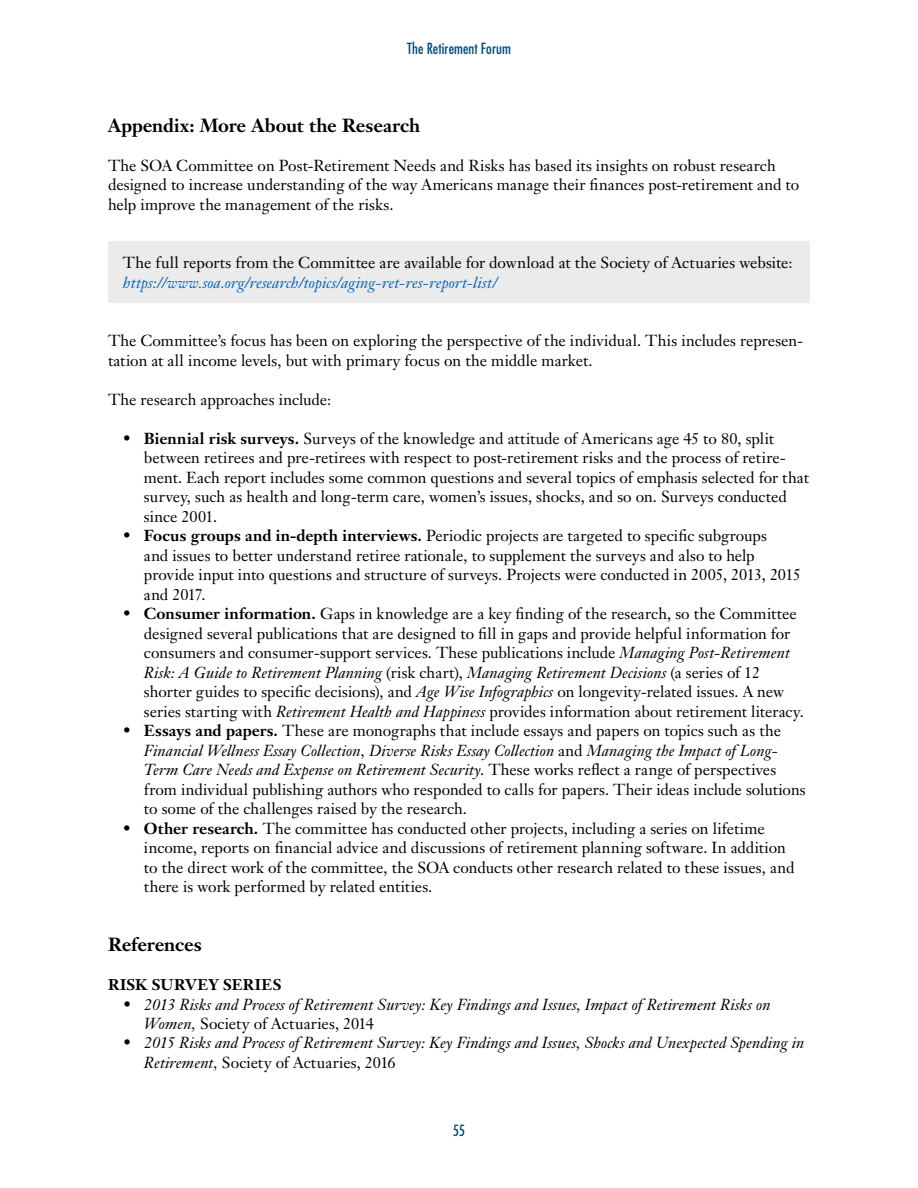
<style>
.page{position:relative;width:918px;height:1188px;background:#fff}
.page>*{position:absolute;margin:0;border:0;box-sizing:border-box;transform-origin:0 0}
.t1{font:700 18.75px "Janson Text LT Std";letter-spacing:-.005em;color:#000}
.t2{font:15.75px/19.5px "Janson Text LT Std";color:#000}
.t3{font:italic 15.75px/19.5px "Janson Text LT Std";letter-spacing:.005em;color:#000}
.t4{font:italic 15.75px "Janson Text LT Std";letter-spacing:.005em;color:#0563c1}
.t5{font:700 15.3px "Janson Text LT Std";letter-spacing:.01em;color:#000}
.t6{font:condensed 15px "Futura Std";letter-spacing:.005em;color:#024d7c}
.s1{font-weight:700}
.s2{font-style:italic}
.s3{font-style:normal}
</style>
<div class="page">
<div style="left:108px;top:242px;width:702px;height:61px;background:#ebebec"></div>
<p class="t6" style="left:407px;top:39px;width:105px">The Retirement Forum</p>
<p class="t1" style="left:108px;top:113px;width:314px">Appendix: More About the Research</p>
<p class="t2" style="left:108px;top:156px;width:693px">The SOA Committee on Post-Retirement Needs and Risks has based its insights on robust research designed to increase understanding of the way Americans manage their finances post-retirement and to help improve the management of the risks.</p>
<p class="t2" style="left:123px;top:253px;width:671px">The full reports from the Committee are available for download at the Society of Actuaries website:</p>
<p class="t4" style="left:123px;top:273px;width:376px">https://www.soa.org/research/topics/aging-ret-res-report-list/</p>
<p class="t2" style="left:108px;top:331px;width:697px">The Committee’s focus has been on exploring the perspective of the individual. This includes represen&shy;tation at all income levels, but with primary focus on the middle market.</p>
<p class="t2" style="left:108px;top:390px;width:225px">The research approaches include:</p>
<p class="t2" style="left:144px;top:429px;width:666px;text-indent:-21px">• <span class="s1">Biennial risk surveys.</span> Surveys of the knowledge and attitude of Americans age 45 to 80, split between retirees and pre-retirees with respect to post-retirement risks and the process of retire&shy;ment. Each report includes some common questions and several topics of emphasis selected for that survey, such as health and long-term care, women’s issues, shocks, and so on. Surveys conducted since 2001.</p>
<p class="t2" style="left:144px;top:526px;width:659px;text-indent:-21px">• <span class="s1">Focus groups and in-depth interviews.</span> Periodic projects are targeted to specific subgroups<br>and issues to better understand retiree rationale, to supplement the surveys and also to help provide input into questions and structure of surveys. Projects were conducted in 2005, 2013, 2015 and 2017.</p>
<p class="t2" style="left:144px;top:604px;width:661px;text-indent:-21px">• <span class="s1">Consumer information.</span> Gaps in knowledge are a key finding of the research, so the Committee designed several publications that are designed to fill in gaps and provide helpful information for consumers and consumer-support services. These publications include <span class="s2">Managing Post-Retirement Risk: A Guide to Retirement Planning</span> (risk chart), <span class="s2">Managing Retirement Decisions</span> (a series of 12 shorter guides to specific decisions), and <span class="s2">Age Wise Infographics</span> on longevity-related issues. A new series starting with <span class="s2">Retirement Health and Happiness</span> provides information about retirement literacy.</p>
<p class="t2" style="left:144px;top:721px;width:663px;text-indent:-21px">• <span class="s1">Essays and papers.</span> These are monographs that include essays and papers on topics such as the <span class="s2">Financial Wellness Essay Collection, Diverse Risks Essay Collection</span> and <span class="s2">Managing the Impact of Long-Term Care Needs and Expense on Retirement Security</span>. These works reflect a range of perspectives from individual publishing authors who responded to calls for papers. Their ideas include solutions to some of the challenges raised by the research.</p>
<p class="t2" style="left:144px;top:819px;width:652px;text-indent:-21px">• <span class="s1">Other research.</span> The committee has conducted other projects, including a series on lifetime income, reports on financial advice and discussions of retirement planning software. In addition to the direct work of the committee, the SOA conducts other research related to these issues, and there is work performed by related entities.</p>
<p class="t1" style="left:108px;top:932px;width:95px">References</p>
<p class="t5" style="left:108px;top:975px;width:175px">RISK SURVEY SERIES</p>
<p class="t3" style="left:144px;top:994px;width:628px;text-indent:-21px"><span class="s3">•</span> 2013 Risks and Process of Retirement Survey: Key Findings and Issues, Impact of Retirement Risks on<br>Women, <span class="s3">Society of Actuaries, 2014</span></p>
<p class="t3" style="left:144px;top:1033px;width:662px;text-indent:-21px"><span class="s3">•</span> 2015 Risks and Process of Retirement Survey: Key Findings and Issues, Shocks and Unexpected Spending in<br>Retirement, <span class="s3">Society of Actuaries, 2016</span></p>
<p class="t6" style="left:453px;top:1121px;width:14px">55</p>
</div>
